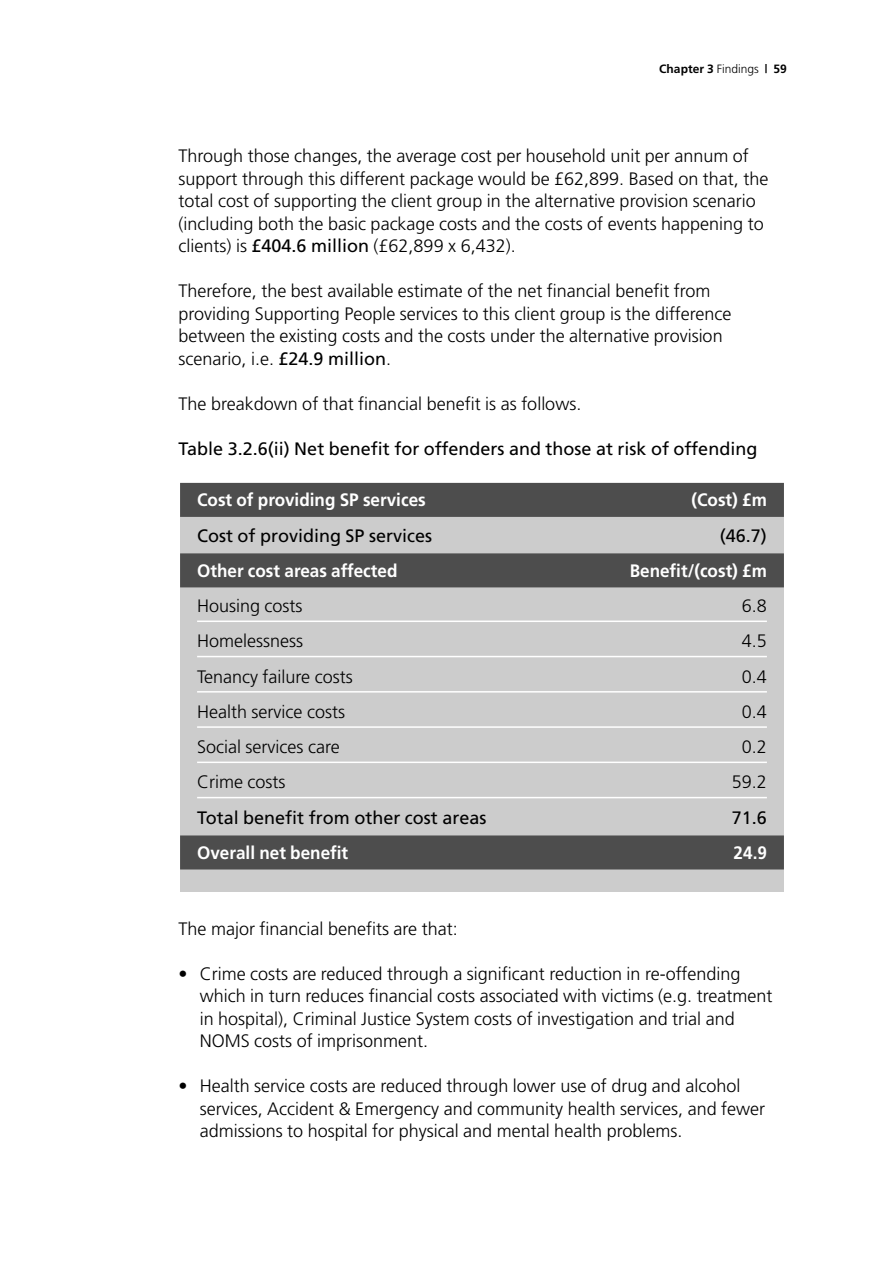
<style>
.page{position:relative;width:893px;height:1263px;background:#fff}
.page>*{position:absolute;margin:0;border:0;box-sizing:border-box;transform-origin:0 0}
.t1{font:300 18px/22.5px "Frutiger";color:#000}
.t2{font:18px "Frutiger";color:#000}
.t3{font:700 18px "Frutiger";color:#fff;scale:.95 1}
.t4{font:700 12px "Frutiger";color:#000}
.s1{font-weight:300}
.s2{font-weight:400}
</style>
<div class="page">
<div style="left:180px;top:483px;width:604px;height:408px;background:#ccc"></div>
<div style="left:180px;top:483px;width:604px;height:34px;background:#4d4d4d"></div>
<div style="left:180px;top:553px;width:604px;height:34px;background:#4d4d4d"></div>
<hr style="left:197px;top:620px;width:570px;height:2px;background:#fff">
<hr style="left:197px;top:656px;width:570px;height:1px;background:#fff">
<hr style="left:197px;top:691px;width:570px;height:1px;background:#fff">
<hr style="left:197px;top:726px;width:570px;height:2px;background:#fff">
<hr style="left:197px;top:761px;width:570px;height:2px;background:#fff">
<hr style="left:197px;top:797px;width:570px;height:1px;background:#fff">
<div style="left:180px;top:835px;width:604px;height:34px;background:#4d4d4d"></div>
<p class="t4" style="left:659px;top:64px;width:129px">Chapter 3 <span class="s1">Findings</span> | 59</p>
<p class="t1" style="left:179px;top:146px;width:591px">Through those changes, the average cost per household unit per annum of support through this different package would be £62,899. Based on that, the total cost of supporting the client group in the alternative provision scenario (including both the basic package costs and the costs of events happening to clients) is <span class="s2">£404.6 million</span> (£62,899 x 6,432).</p>
<p class="t1" style="left:179px;top:281px;width:554px">Therefore, the best available estimate of the net financial benefit from providing Supporting People services to this client group is the difference between the existing costs and the costs under the alternative provision scenario, i.e. <span class="s2">£24.9 million</span>.</p>
<p class="t1" style="left:179px;top:394px;width:404px">The breakdown of that financial benefit is as follows.</p>
<p class="t2" style="left:179px;top:441px;width:580px">Table 3.2.6(ii) Net benefit for offenders and those at risk of offending</p>
<p class="t3" style="left:197px;top:493px;width:242px">Cost of providing SP services</p>
<p class="t3" style="left:691px;top:493px;width:81px">(Cost) £m</p>
<p class="t2" style="left:197px;top:528px;width:237px">Cost of providing SP services</p>
<p class="t2" style="left:720px;top:528px;width:49px">(46.7)</p>
<p class="t3" style="left:197px;top:563px;width:212px">Other cost areas affected</p>
<p class="t3" style="left:630px;top:563px;width:146px">Benefit/(cost) £m</p>
<p class="t1" style="left:197px;top:596px;width:107px">Housing costs</p>
<p class="t1" style="left:742px;top:596px;width:27px">6.8</p>
<p class="t1" style="left:197px;top:631px;width:108px">Homelessness</p>
<p class="t1" style="left:742px;top:631px;width:27px">4.5</p>
<p class="t1" style="left:197px;top:666px;width:157px">Tenancy failure costs</p>
<p class="t1" style="left:742px;top:666px;width:27px">0.4</p>
<p class="t1" style="left:197px;top:702px;width:149px">Health service costs</p>
<p class="t1" style="left:742px;top:702px;width:27px">0.4</p>
<p class="t1" style="left:197px;top:737px;width:144px">Social services care</p>
<p class="t1" style="left:742px;top:737px;width:27px">0.2</p>
<p class="t1" style="left:197px;top:772px;width:90px">Crime costs</p>
<p class="t1" style="left:732px;top:772px;width:37px">59.2</p>
<p class="t2" style="left:197px;top:810px;width:291px">Total benefit from other cost areas</p>
<p class="t2" style="left:732px;top:810px;width:37px">71.6</p>
<p class="t3" style="left:197px;top:845px;width:161px">Overall net benefit</p>
<p class="t3" style="left:734px;top:845px;width:37px">24.9</p>
<p class="t1" style="left:179px;top:918px;width:281px">The major financial benefits are that:</p>
<p class="t1" style="left:200px;top:963px;width:574px;text-indent:-21px">• Crime costs are reduced through a significant reduction in re-offending which in turn reduces financial costs associated with victims (e.g. treatment in hospital), Criminal Justice System costs of investigation and trial and NOMS costs of imprisonment.</p>
<p class="t1" style="left:200px;top:1076px;width:567px;text-indent:-21px">• Health service costs are reduced through lower use of drug and alcohol services, Accident &amp; Emergency and community health services, and fewer admissions to hospital for physical and mental health problems.</p>
</div>
